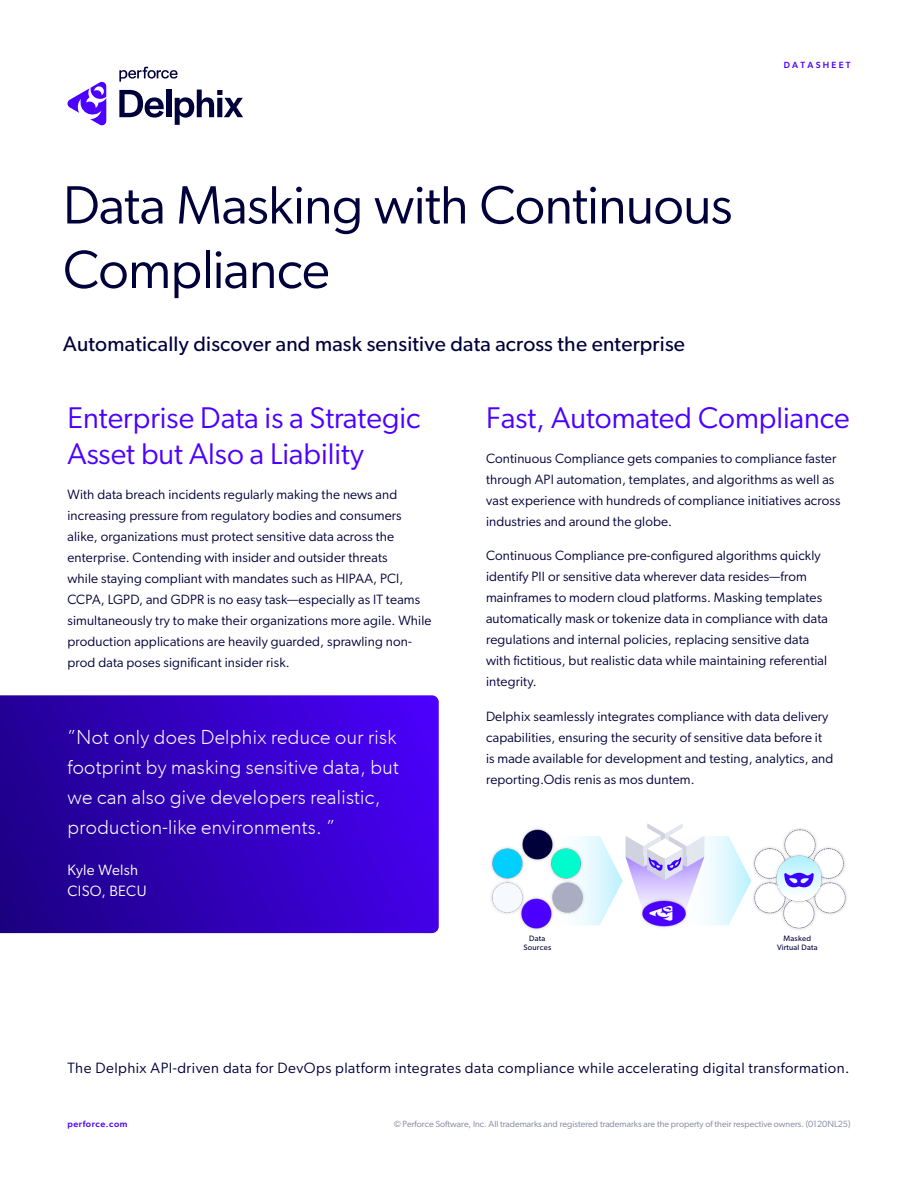
<style>
.page{position:relative;width:918px;height:1188px;background:#fff}
.page>*{position:absolute;margin:0;border:0;box-sizing:border-box;transform-origin:0 0}
.t1{font:54px/64.5px "Gibson";letter-spacing:-.01em;color:#00003a}
.Body_-_Subhead{font:30px/36px "Gibson";color:#4c00ff}
.Body_-_Sub_Subhead{font:21px "Gibson";letter-spacing:.01em;color:#00003a}
.Body_-_Pull_Quote{font:300 18px/30px "Gibson";letter-spacing:.02em;color:#fff}
.Body_-_Copy{font:15px "Gibson";letter-spacing:.03em;color:#00003a}
.Body_-_Pull_Quote_Author{font:15px/21px "Gibson";letter-spacing:.02em;color:#fff}
.Body_-_Copy-2{font:13.5px/21px "Gibson";letter-spacing:.01em;color:#00003a}
.t2{font:9px "Gibson";color:#80809d}
.t3{font:500 9px "Gibson";letter-spacing:.06em;color:#4c00ff}
.t4{font:500 9px "Gibson";letter-spacing:.25em;color:#4c00ff}
.t5{font:7.8px/9.1px "Gibson";letter-spacing:.02em;color:#00003a;text-align:center}
</style>
<div class="page">
<svg style="left:68px;top:81px;width:38px;height:45px"></svg>
<svg style="left:119px;top:90px;width:45px;height:28px"></svg>
<div style="left:166px;top:90px;width:5px;height:27px;background:#00003b"></div>
<svg style="left:175px;top:90px;width:68px;height:35px"></svg>
<svg style="left:119px;top:67px;width:59px;height:15px"></svg>
<svg style="left:0;top:695px;width:439px;height:238px;background:#3300bf"></svg>
<img style="left:651px;top:925px;width:26px;height:3px">
<svg style="left:578px;top:823px;width:172px;height:102px"></svg>
<img style="left:491px;top:883px;width:32px;height:31px">
<img style="left:517px;top:893px;width:35px;height:37px">
<img style="left:521px;top:828px;width:33px;height:33px">
<img style="left:546px;top:843px;width:40px;height:34px">
<img style="left:491px;top:843px;width:36px;height:40px">
<img style="left:547px;top:877px;width:40px;height:41px">
<img style="left:753px;top:883px;width:26px;height:32px">
<img style="left:779px;top:907px;width:36px;height:23px">
<img style="left:783px;top:828px;width:34px;height:15px">
<img style="left:813px;top:843px;width:32px;height:34px">
<img style="left:750px;top:843px;width:37px;height:40px">
<img style="left:810px;top:877px;width:37px;height:41px">
<img style="left:771px;top:851px;width:56px;height:56px">
<svg style="left:784px;top:873px;width:30px;height:14px"></svg>
<p class="t1" style="left:63px;top:172px;width:671px">Data Masking with Continuous<br>Compliance</p>
<p class="Body_-_Sub_Subhead" style="left:63px;top:331px;width:624px">Automatically discover and mask sensitive data across the enterprise</p>
<p class="t4" style="left:784px;top:59px;width:68px">DATASHEET</p>
<p class="Body_-_Subhead" style="left:68px;top:399px;width:354px">Enterprise Data is a Strategic<br>Asset but Also a Liability</p>
<p class="Body_-_Copy-2" style="left:68px;top:483px;width:366px">With data breach incidents regularly making the news and increasing pressure from regulatory bodies and consumers alike, organizations must protect sensitive data across the enterprise. Contending with insider and outsider threats<br>while staying compliant with mandates such as HIPAA, PCI, CCPA, LGPD, and GDPR is no easy task—especially as IT teams simultaneously try to make their organizations more agile. While production applications are heavily guarded, sprawling non&shy;prod data poses significant insider risk.</p>
<p class="Body_-_Pull_Quote" style="left:68px;top:722px;width:333px">”Not only does Delphix reduce our risk footprint by masking sensitive data, but we can also give developers realistic, production-like environments. ”</p>
<p class="Body_-_Pull_Quote_Author" style="left:68px;top:859px;width:81px">Kyle Welsh<br>CISO, BECU</p>
<p class="Body_-_Subhead" style="left:486px;top:399px;width:365px">Fast, Automated Compliance</p>
<p class="Body_-_Copy-2" style="left:486px;top:447px;width:356px">Continuous Compliance gets companies to compliance faster through API automation, templates, and algorithms as well as vast experience with hundreds of compliance initiatives across industries and around the globe.</p>
<p class="Body_-_Copy-2" style="left:486px;top:545px;width:343px">Continuous Compliance pre-configured algorithms quickly identify PII or sensitive data wherever data resides—from mainframes to modern cloud platforms. Masking templates automatically mask or tokenize data in compliance with data regulations and internal policies, replacing sensitive data with fictitious, but realistic data while maintaining referential integrity.</p>
<p class="Body_-_Copy-2" style="left:486px;top:705px;width:349px">Delphix seamlessly integrates compliance with data delivery capabilities, ensuring the security of sensitive data before it is made available for development and testing, analytics, and reporting.Odis renis as mos duntem.</p>
<p class="t5" style="left:524px;top:934px;width:29px">Data<br>Sources</p>
<p class="t5" style="left:777px;top:934px;width:42px">Masked<br>Virtual Data</p>
<p class="Body_-_Copy" style="left:68px;top:1058px;width:783px">The Delphix API-driven data for DevOps platform integrates data compliance while accelerating digital transformation.</p>
<p class="t3" style="left:68px;top:1119px;width:61px">perforce.com</p>
<p class="t2" style="left:394px;top:1119px;width:458px">© Perforce Software, Inc. All trademarks and registered trademarks are the property of their respective owners. (0120NL25)</p>
</div>
